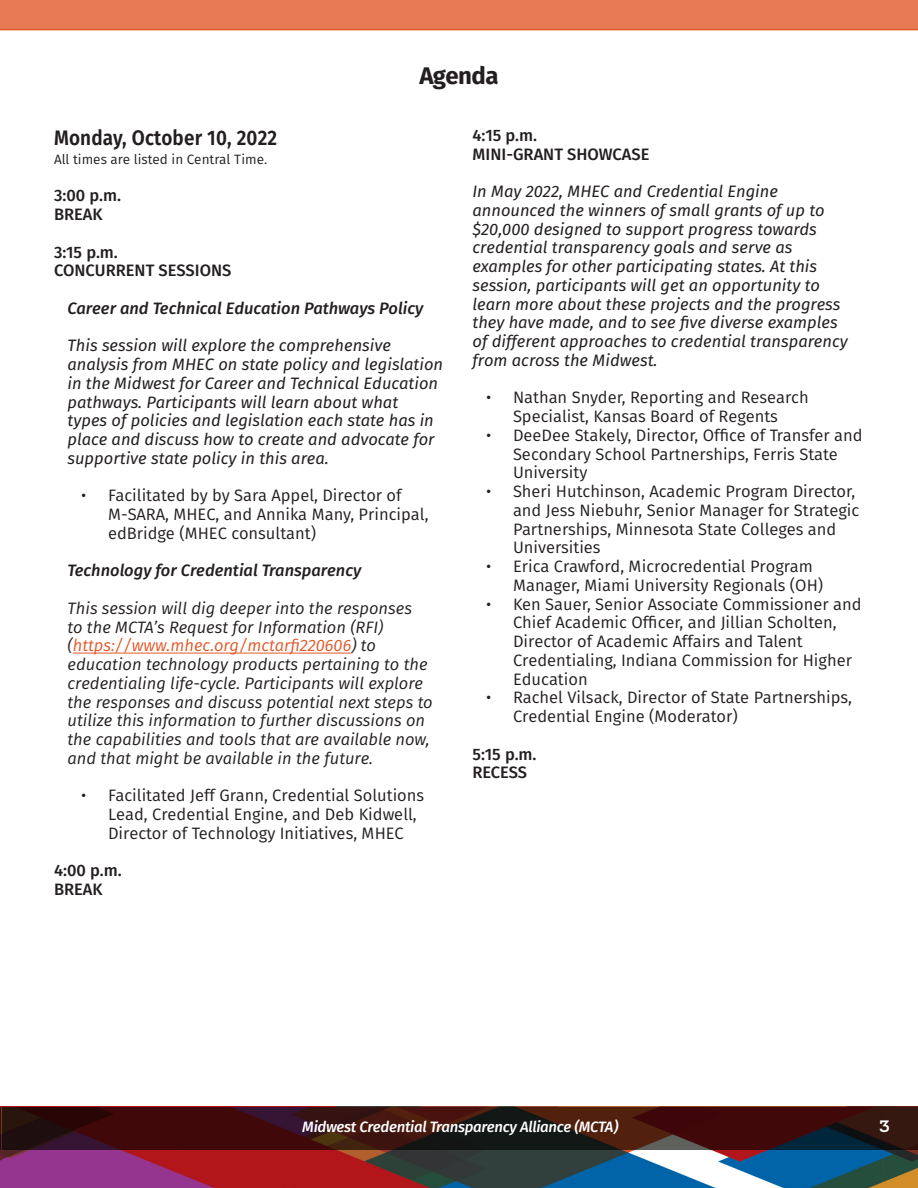
<style>
.page{position:relative;width:918px;height:1188px;background:#fff}
.page>*{position:absolute;margin:0;border:0;box-sizing:border-box;transform-origin:0 0}
.Section_Header{font:700 24px "Fira Sans";letter-spacing:-.02em;color:#231f20}
.t1{font:600 21px "Fira Sans";letter-spacing:.01em;color:#231f20;scale:.9 1}
.t2{font:16.5px/18.8px "Fira Sans";color:#231f20}
.t3{font:italic 16.5px/18.8px "Fira Sans";color:#231f20}
.t4{font:italic 16.5px/18.8px "Fira Sans";color:#231f20}
.t5{font:500 16.5px "Fira Sans";color:#231f20}
.t6{font:italic 500 16.5px "Fira Sans";color:#231f20}
.t7{font:800 16.5px "Nexa Slab";color:#fff}
.t8{font:italic 500 15px "Fira Sans";letter-spacing:-.02em;color:#fff}
.t9{font:13.5px "Fira Sans";color:#231f20}
.s1{color:#e15829}
</style>
<div class="page">
<img style="left:0;top:1107px;width:918px;height:81px">
<svg style="left:2px;top:1107px;width:916px;height:42px;background:#361211"></svg>
<hr style="left:0;top:1107px;width:1px;height:42px;background:#5e615c">
<div style="left:0;top:0;width:918px;height:30px;background:#e77954"></div>
<hr style="left:73px;top:653px;width:278px;height:1px;background:#e15829">
<p class="Section_Header" style="left:419px;top:55px;width:81px">Agenda</p>
<p class="t1" style="left:54px;top:121px;width:250px">Monday, October 10, 2022</p>
<p class="t9" style="left:54px;top:149px;width:215px">All times are listed in Central Time.</p>
<p class="t5" style="left:54px;top:182px;width:69px">3:00 p.m.</p>
<p class="t5" style="left:54px;top:201px;width:50px">BREAK</p>
<p class="t5" style="left:54px;top:239px;width:65px">3:15 p.m.</p>
<p class="t5" style="left:54px;top:257px;width:179px">CONCURRENT SESSIONS</p>
<p class="t6" style="left:68px;top:295px;width:357px">Career and Technical Education Pathways Policy</p>
<p class="t3" style="left:68px;top:336px;width:377px">This session will explore the comprehensive analysis from MHEC on state policy and legislation in the Midwest for Career and Technical Education pathways. Participants will learn about what<br>types of policies and legislation each state has in place and discuss how to create and advocate for supportive state policy in this area.</p>
<p class="t2" style="left:108px;top:486px;width:322px;text-indent:-27px">• Facilitated by by Sara Appel, Director of<br>M-SARA, MHEC, and Annika Many, Principal, edBridge (MHEC consultant)</p>
<p class="t6" style="left:68px;top:557px;width:295px">Technology for Credential Transparency</p>
<p class="t4" style="left:68px;top:598px;width:367px">This session will dig deeper into the responses<br>to the MCTA’s Request for Information (RFI) (<span class="s1">https://www.mhec.org/mctarfi220606</span>) to education technology products pertaining to the credentialing life-cycle. Participants will explore the responses and discuss potential next steps to utilize this information to further discussions on the capabilities and tools that are available now, and that might be available in the future.</p>
<p class="t2" style="left:108px;top:786px;width:318px;text-indent:-27px">• Facilitated Jeff Grann, Credential Solutions<br>Lead, Credential Engine, and Deb Kidwell,<br>Director of Technology Initiatives, MHEC</p>
<p class="t5" style="left:54px;top:857px;width:69px">4:00 p.m.</p>
<p class="t5" style="left:54px;top:876px;width:50px">BREAK</p>
<p class="t5" style="left:472px;top:122px;width:66px">4:15 p.m.</p>
<p class="t5" style="left:472px;top:141px;width:178px">MINI-GRANT SHOWCASE</p>
<p class="t3" style="left:472px;top:182px;width:377px">In May 2022, MHEC and Credential Engine announced the winners of small grants of up to $20,000 designed to support progress towards credential transparency goals and serve as examples for other participating states. At this session, participants will get an opportunity to learn more about these projects and the progress they have made, and to see five diverse examples of different approaches to credential transparency from across the Midwest.</p>
<p class="t2" style="left:486px;top:388px;width:324px;text-align:center">• Nathan Snyder, Reporting and Research<br>Specialist, Kansas Board of Regents</p>
<p class="t2" style="left:513px;top:425px;width:351px;text-indent:-27px">• DeeDee Stakely, Director, Office of Transfer and<br>Secondary School Partnerships, Ferris State<br>University</p>
<p class="t2" style="left:513px;top:482px;width:348px;text-indent:-27px">• Sheri Hutchinson, Academic Program Director, and Jess Niebuhr, Senior Manager for Strategic Partnerships, Minnesota State Colleges and Universities</p>
<p class="t2" style="left:513px;top:557px;width:312px;text-indent:-27px">• Erica Crawford, Microcredential Program<br>Manager, Miami University Regionals (OH)</p>
<p class="t2" style="left:513px;top:594px;width:350px;text-indent:-27px">• Ken Sauer, Senior Associate Commissioner and Chief Academic Officer, and Jillian Scholten, Director of Academic Affairs and Talent Credentialing, Indiana Commission for Higher Education</p>
<p class="t2" style="left:513px;top:688px;width:341px;text-indent:-27px">• Rachel Vilsack, Director of State Partnerships,<br>Credential Engine (Moderator)</p>
<p class="t5" style="left:472px;top:741px;width:66px">5:15 p.m.</p>
<p class="t5" style="left:472px;top:759px;width:56px">RECESS</p>
<p class="t8" style="left:302px;top:1114px;width:318px">Midwest Credential Transparency Alliance (MCTA)</p>
<p class="t7" style="left:879px;top:1116px;width:12px">3</p>
</div>
